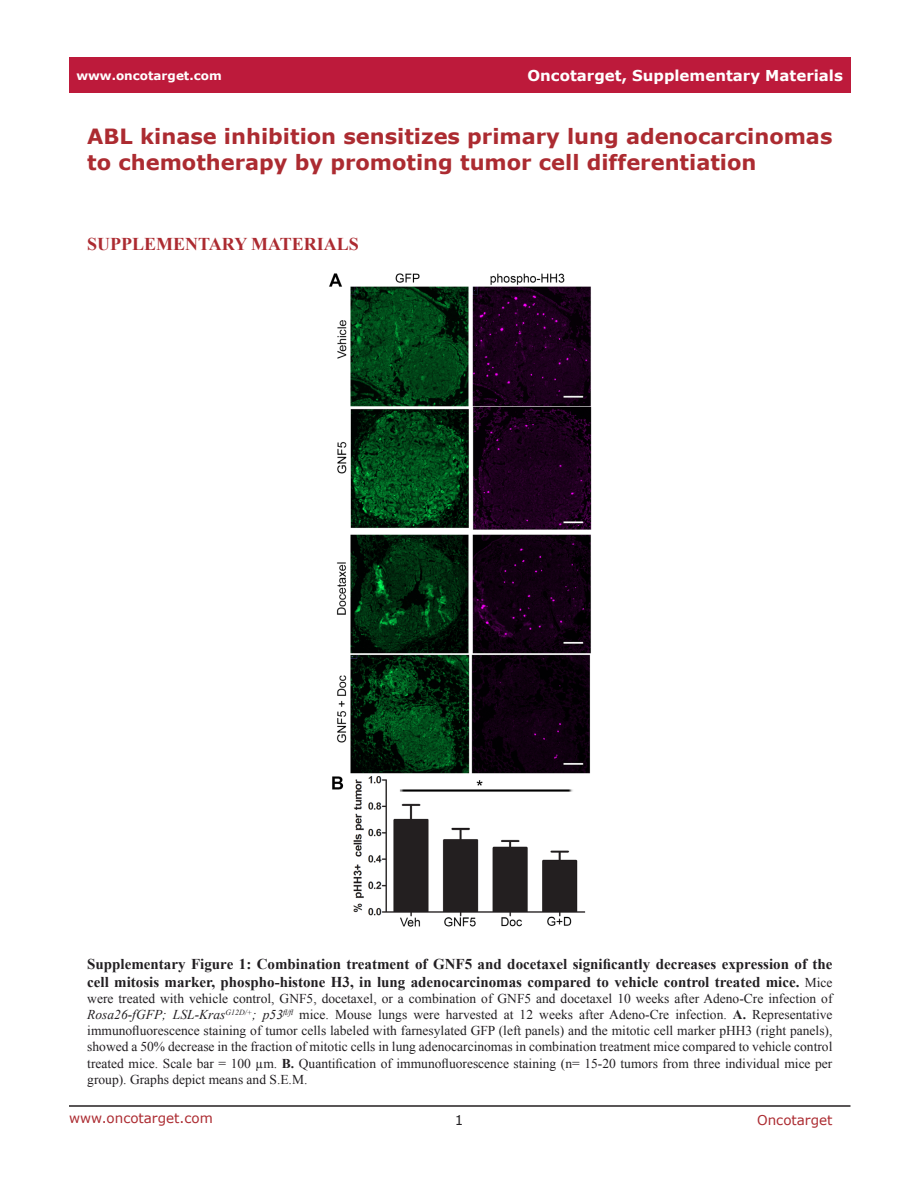
<style>
.page{position:relative;width:918px;height:1188px;background:#fff}
.page>*{position:absolute;margin:0;border:0;box-sizing:border-box;transform-origin:0 0}
.t1{font:700 21px/25.2px "Verdana";color:#ac2b31}
.Heading{font:700 18px "Times New Roman";color:#ac2b31}
.FigureText{font:700 15px/18px "Times New Roman";color:#221f22}
.t2{font:700 15px "Verdana";color:#fff}
.FigureText-2{font:13.5px/16.2px "Times New Roman";color:#221f22;text-align:justify}
.t3{font:13.5px "Verdana";color:#ac2b31}
.t4{font:13.5px "Verdana";color:#221f22}
.t5{font:700 12px "Verdana";color:#fff}
.s1{font-weight:400;font-size:13.5px}
.s2{font-style:italic}
.s3{font-weight:700}
</style>
<div class="page">
<hr style="left:69px;top:1105px;width:781px;height:2px;background:#231f20">
<div style="left:69px;top:57px;width:781px;height:36px;background:#bd1a3b"></div>
<img style="left:329px;top:273px;width:263px;height:654px">
<p class="t5" style="left:76px;top:67px;width:147px">www.oncotarget.com</p>
<p class="t2" style="left:528px;top:65px;width:317px">Oncotarget, Supplementary Materials</p>
<p class="t1" style="left:87px;top:124px;width:747px">ABL kinase inhibition sensitizes primary lung adenocarcinomas to chemotherapy by promoting tumor cell differentiation</p>
<p class="Heading" style="left:87px;top:231px;width:273px">SUPPLEMENTARY MATERIALS</p>
<p class="FigureText" style="left:87px;top:954px;width:747px">Supplementary Figure 1: Combination treatment of GNF5 and docetaxel significantly decreases expression of the cell mitosis marker, phospho-histone H3, in lung adenocarcinomas compared to vehicle control treated mice. <span class="s1">Mice</span></p>
<p class="FigureText-2" style="left:87px;top:990px;width:747px">were treated with vehicle control, GNF5, docetaxel, or a combination of GNF5 and docetaxel 10 weeks after Adeno-Cre infection of <span class="s2">Rosa26-fGFP; LSL-Kras</span><sup>G12D/+</sup><span class="s2">; p53</span><sup>fl/fl</sup> mice. Mouse lungs were harvested at 12 weeks after Adeno-Cre infection. <span class="s3">A.</span> Representative immunofluorescence staining of tumor cells labeled with farnesylated GFP (left panels) and the mitotic cell marker pHH3 (right panels), showed a 50% decrease in the fraction of mitotic cells in lung adenocarcinomas in combination treatment mice compared to vehicle control treated mice. Scale bar = 100 µm. <span class="s3">B.</span> Quantification of immunofluorescence staining (n= 15-20 tumors from three individual mice per group). Graphs depict means and S.E.M.</p>
<p class="t3" style="left:69px;top:1109px;width:145px">www.oncotarget.com</p>
<p class="t4" style="left:455px;top:1111px;width:10px">1</p>
<p class="t3" style="left:757px;top:1111px;width:77px">Oncotarget</p>
</div>
